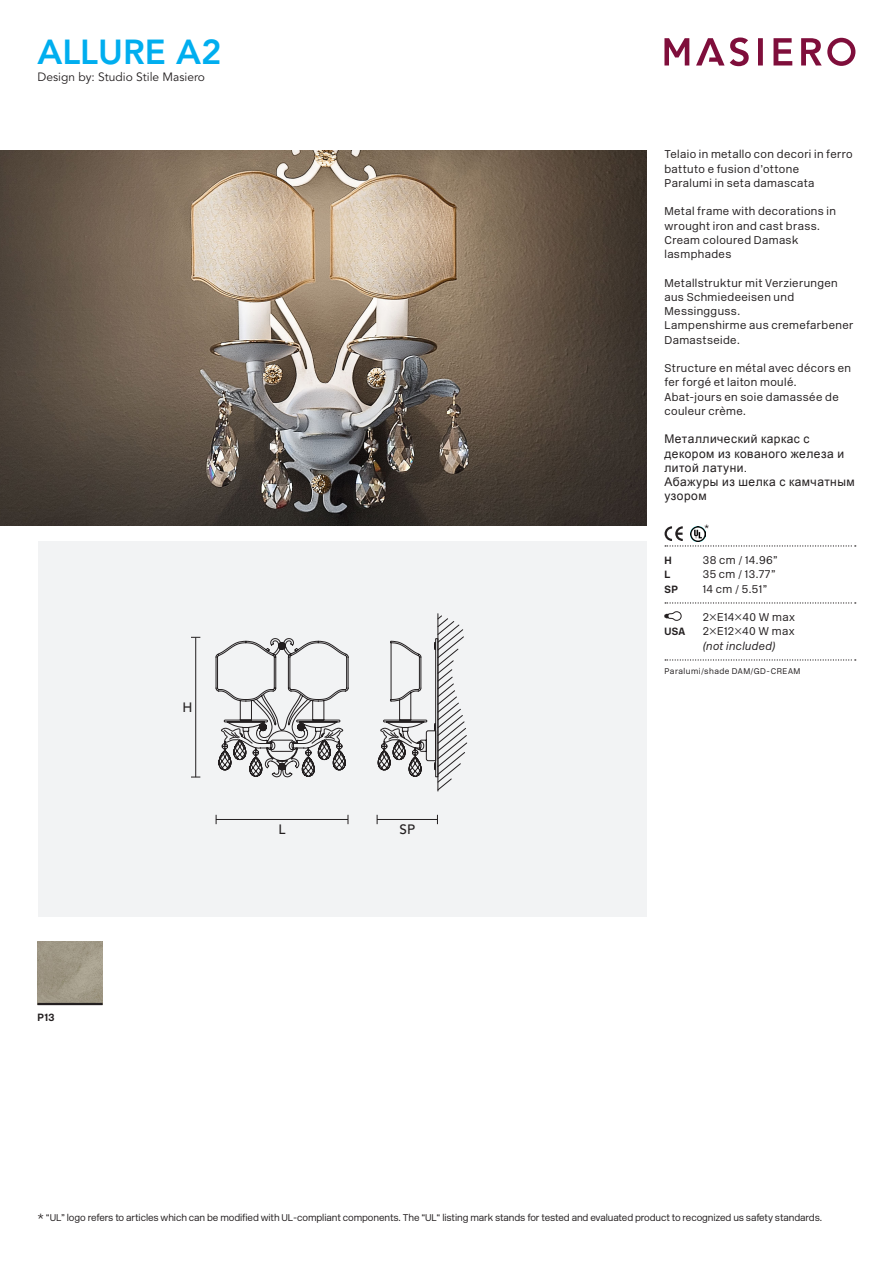
<style>
.page{position:relative;width:893px;height:1263px;background:#fff}
.page>*{position:absolute;margin:0;border:0;box-sizing:border-box;transform-origin:0 0}
.t1{font:800 34.5px "Avenir LT Std";color:#00aeef}
.t2{font:500 13.5px "Avenir LT Std";color:#231f20}
.t3{font:12px/14.2px "Arial";letter-spacing:.04em;color:#231f20}
.t4{font:12px "Avenir LT Std";color:#231f20}
.t5{font:300 11.25px/14.2px "New Rail Alphabet";letter-spacing:.035em;color:#231f20}
.t6{font:italic 300 11.25px "New Rail Alphabet";letter-spacing:.03em;color:#231f20}
.t7{font:700 10.5px "New Rail Alphabet";letter-spacing:.04em;color:#231f20}
.t8{font:10.5px "Avenir LT Std";color:#231f20}
.t9{font:300 9.75px "New Rail Alphabet";letter-spacing:-.01em;color:#231f20}
.t10{font:300 8.25px "New Rail Alphabet";letter-spacing:.055em;color:#231f20}
.s1{font-size:10.5px}
</style>
<div class="page">
<svg style="left:664px;top:38px;width:191px;height:28px"></svg>
<img style="left:38px;top:941px;width:65px;height:62px">
<hr style="left:38px;top:1003px;width:65px;height:2px;background:#231f20">
<img style="left:0;top:150px;width:646px;height:375px">
<div style="left:38px;top:542px;width:608px;height:375px;background:#f2f3f4"></div>
<hr style="left:195px;top:637px;width:1px;height:140px;background:#231f20">
<hr style="left:377px;top:819px;width:60px;height:1px;background:#231f20">
<hr style="left:216px;top:819px;width:132px;height:1px;background:#231f20">
<svg style="left:216px;top:613px;width:251px;height:178px"></svg>
<svg style="left:664px;top:526px;width:192px;height:20px"></svg>
<svg style="left:665px;top:602px;width:191px;height:1px"></svg>
<svg style="left:665px;top:659px;width:191px;height:1px"></svg>
<svg style="left:664px;top:611px;width:17px;height:10px"></svg>
<h1 class="t1" style="left:38px;top:31px;width:185px">ALLURE A2</h1>
<p class="t4" style="left:38px;top:70px;width:169px">Design by: Studio Stile Masiero</p>
<p class="t7" style="left:38px;top:1011px;width:19px">P13</p>
<p class="t2" style="left:183px;top:700px;width:12px">H</p>
<p class="t2" style="left:279px;top:822px;width:9px">L</p>
<p class="t2" style="left:399px;top:822px;width:17px">SP</p>
<p class="t5" style="left:664px;top:147px;width:190px">Telaio in metallo con decori in ferro battuto e fusion d’ottone<br>Paralumi in seta damascata</p>
<p class="t5" style="left:664px;top:204px;width:173px">Metal frame with decorations in wrought iron and cast brass.<br>Cream coloured Damask lasmphades</p>
<p class="t5" style="left:664px;top:275px;width:190px">Metallstruktur mit Verzierungen aus Schmiedeeisen und<br>Messingguss.<br>Lampenshirme aus cremefarbener<br>Damastseide.</p>
<p class="t5" style="left:664px;top:361px;width:188px">Structure en métal avec décors en fer forgé et laiton moulé.<br>Abat-jours en soie damassée de couleur crème.</p>
<p class="t3" style="left:664px;top:432px;width:192px">Металлический каркас с декором из кованого железа и литой латуни.<br>Абажуры из шелка с камчатным узором</p>
<p class="t8" style="left:704px;top:522px;width:6px">*</p>
<p class="t7" style="left:664px;top:553px;width:9px">H</p>
<p class="t5" style="left:703px;top:553px;width:77px">38 cm / 14.96”</p>
<p class="t7" style="left:664px;top:568px;width:8px">L</p>
<p class="t5" style="left:703px;top:567px;width:74px">35 cm / 13.77”</p>
<p class="t7" style="left:664px;top:582px;width:15px">SP</p>
<p class="t5" style="left:703px;top:581px;width:66px">14 cm / 5.51”</p>
<p class="t5" style="left:703px;top:610px;width:94px">2×E14×40 W max</p>
<p class="t7" style="left:664px;top:625px;width:22px">USA</p>
<p class="t5" style="left:703px;top:624px;width:94px">2×E12×40 W max</p>
<p class="t6" style="left:703px;top:638px;width:75px">(not included)</p>
<p class="t10" style="left:664px;top:666px;width:137px">Paralumi/shade DAM/GD-CREAM</p>
<p class="t9" style="left:38px;top:1211px;width:786px"><span class="s1">*</span> “UL” logo refers to articles which can be modified with UL-compliant components. The “UL“ listing mark stands for tested and evaluated product to recognized us safety standards.</p>
</div>
